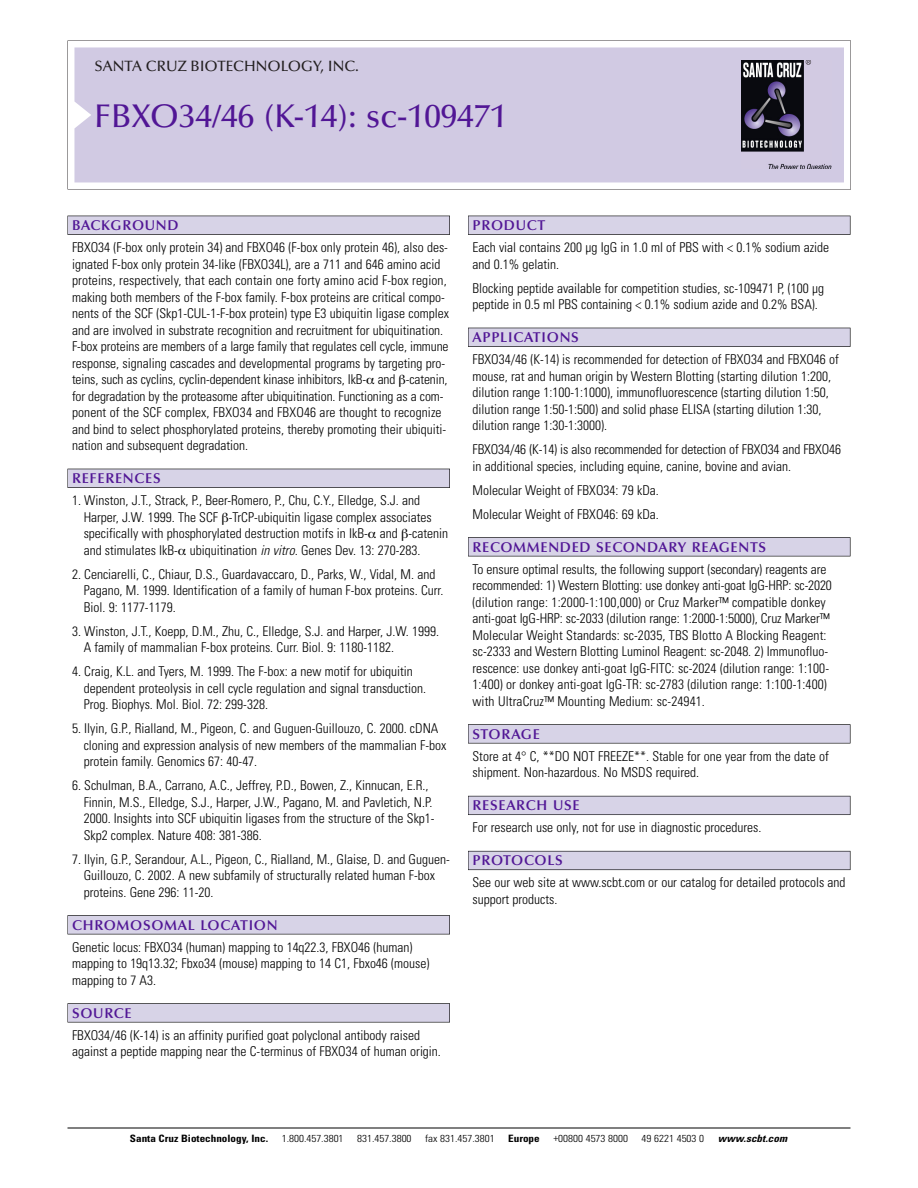
<style>
.page{position:relative;width:918px;height:1188px;background:#fff}
.page>*{position:absolute;margin:0;border:0;box-sizing:border-box;transform-origin:0 0}
.t1{font:500 33px "Optima";color:#511695}
.t2{font:500 15px "Optima";color:#231f20}
.t3{font:600 14.25px "Optima";letter-spacing:.05em;color:#511695}
.t4{font:300 condensed 13.5px/16.5px "Univers";color:#000}
.t5{font:300 condensed 10.2px "Univers";color:#000;scale:1.1 1}
.t6{font:700 condensed 10.2px "Univers";color:#000;scale:1.1 1}
.t7{font:italic 700 condensed 10.2px "Univers";letter-spacing:.005em;color:#000;scale:1.1 1}
.s1{font-style:italic}
</style>
<div class="page">
<svg style="left:68px;top:40px;width:783px;height:149px"></svg>
<div style="left:74px;top:47px;width:770px;height:135px;background:#d1cae3"></div>
<img style="left:741px;top:60px;width:90px;height:108px">
<div style="left:68px;top:216px;width:382px;height:19px;background:#525155"></div>
<div style="left:68px;top:216px;width:381px;height:18px;background:#d7d3e7"></div>
<div style="left:68px;top:469px;width:382px;height:19px;background:#515055"></div>
<div style="left:68px;top:469px;width:381px;height:18px;background:#d7d3e7"></div>
<div style="left:68px;top:915px;width:382px;height:19px;background:#545357"></div>
<div style="left:68px;top:916px;width:381px;height:18px;background:#d7d3e7"></div>
<div style="left:68px;top:1003px;width:382px;height:19px;background:#575759"></div>
<div style="left:68px;top:1004px;width:381px;height:18px;background:#d7d3e7"></div>
<div style="left:468px;top:216px;width:382px;height:19px;background:#525155"></div>
<div style="left:468px;top:216px;width:382px;height:18px;background:#d7d3e7"></div>
<div style="left:468px;top:328px;width:382px;height:19px;background:#515055"></div>
<div style="left:468px;top:328px;width:382px;height:18px;background:#d7d3e7"></div>
<div style="left:468px;top:537px;width:382px;height:19px;background:#545357"></div>
<div style="left:468px;top:538px;width:382px;height:18px;background:#d7d3e7"></div>
<div style="left:468px;top:724px;width:382px;height:19px;background:#575759"></div>
<div style="left:468px;top:725px;width:382px;height:18px;background:#d7d3e7"></div>
<div style="left:468px;top:796px;width:382px;height:19px;background:#5b5a62"></div>
<div style="left:468px;top:796px;width:382px;height:18px;background:#d7d3e7"></div>
<div style="left:468px;top:851px;width:382px;height:19px;background:#66646e"></div>
<div style="left:468px;top:851px;width:382px;height:18px;background:#d7d3e7"></div>
<hr style="left:68px;top:1128px;width:782px;height:1px;background:#000">
<p class="t2" style="left:94px;top:61px;width:266px">SANTA CRUZ BIOTECHNOLOGY, INC.</p>
<h1 class="t1" style="left:94px;top:103px;width:414px">FBXO34/46 (K-14): sc-109471</h1>
<p class="t3" style="left:72px;top:219px;width:108px">BACKGROUND</p>
<p class="t4" style="left:72px;top:240px;width:378px">FBXO34 (F-box only protein 34) and FBXO46 (F-box only protein 46), also des&shy;ignated F-box only protein 34-like (FBXO34L), are a 711 and 646 amino acid proteins, respectively, that each contain one forty amino acid F-box region, making both members of the F-box family. F-box proteins are critical compo&shy;nents of the SCF (Skp1-CUL-1-F-box protein) type E3 ubiquitin ligase complex and are involved in substrate recognition and recruitment for ubiquitination.<br>F-box proteins are members of a large family that regulates cell cycle, immune response, signaling cascades and developmental programs by targeting pro&shy;teins, such as cyclins, cyclin-dependent kinase inhibitors, IkB- and -catenin, for degradation by the proteasome after ubiquitination. Functioning as a com&shy;ponent of the SCF complex, FBXO34 and FBXO46 are thought to recognize and bind to select phosphorylated proteins, thereby promoting their ubiquiti&shy;nation and subsequent degradation.</p>
<p class="t3" style="left:72px;top:473px;width:90px">REFERENCES</p>
<p class="t4" style="left:84px;top:493px;width:366px;text-indent:-12px">1. Winston, J.T., Strack, P., Beer-Romero, P., Chu, C.Y., Elledge, S.J. and Harper, J.W. 1999. The SCF -TrCP-ubiquitin ligase complex associates specifically with phosphorylated destruction motifs in IkB- and -catenin and stimulates IkB- ubiquitination <span class="s1">in vitro.</span> Genes Dev. 13: 270-283.</p>
<p class="t4" style="left:84px;top:567px;width:361px;text-indent:-12px">2. Cenciarelli, C., Chiaur, D.S., Guardavaccaro, D., Parks, W., Vidal, M. and<br>Pagano, M. 1999. Identification of a family of human F-box proteins. Curr.<br>Biol. 9: 1177-1179.</p>
<p class="t4" style="left:84px;top:624px;width:357px;text-indent:-12px">3. Winston, J.T., Koepp, D.M., Zhu, C., Elledge, S.J. and Harper, J.W. 1999.<br>A family of mammalian F-box proteins. Curr. Biol. 9: 1180-1182.</p>
<p class="t4" style="left:84px;top:664px;width:344px;text-indent:-12px">4. Craig, K.L. and Tyers, M. 1999. The F-box: a new motif for ubiquitin dependent proteolysis in cell cycle regulation and signal transduction.<br>Prog. Biophys. Mol. Biol. 72: 299-328.</p>
<p class="t4" style="left:84px;top:721px;width:364px;text-indent:-12px">5. Ilyin, G.P., Rialland, M., Pigeon, C. and Guguen-Guillouzo, C. 2000. cDNA cloning and expression analysis of new members of the mammalian F-box protein family. Genomics 67: 40-47.</p>
<p class="t4" style="left:84px;top:778px;width:352px;text-indent:-12px">6. Schulman, B.A., Carrano, A.C., Jeffrey, P.D., Bowen, Z., Kinnucan, E.R., Finnin, M.S., Elledge, S.J., Harper, J.W., Pagano, M. and Pavletich, N.P.<br>2000. Insights into SCF ubiquitin ligases from the structure of the Skp1- Skp2 complex. Nature 408: 381-386.</p>
<p class="t4" style="left:84px;top:852px;width:368px;text-indent:-12px">7. Ilyin, G.P., Serandour, A.L., Pigeon, C., Rialland, M., Glaise, D. and Guguen-<br>Guillouzo, C. 2002. A new subfamily of structurally related human F-box proteins. Gene 296: 11-20.</p>
<p class="t3" style="left:72px;top:919px;width:207px">CHROMOSOMAL LOCATION</p>
<p class="t4" style="left:72px;top:940px;width:359px">Genetic locus: FBXO34 (human) mapping to 14q22.3, FBXO46 (human) mapping to 19q13.32; Fbxo34 (mouse) mapping to 14 C1, Fbxo46 (mouse) mapping to 7 A3.</p>
<p class="t3" style="left:72px;top:1007px;width:61px">SOURCE</p>
<p class="t4" style="left:72px;top:1028px;width:370px">FBXO34/46 (K-14) is an affinity purified goat polyclonal antibody raised against a peptide mapping near the C-terminus of FBXO34 of human origin.</p>
<p class="t3" style="left:473px;top:219px;width:74px">PRODUCT</p>
<p class="t4" style="left:473px;top:240px;width:358px">Each vial contains 200 µg IgG in 1.0 ml of PBS with &lt; 0.1% sodium azide and 0.1% gelatin.</p>
<p class="t4" style="left:473px;top:281px;width:353px">Blocking peptide available for competition studies, sc-109471 P, (100 µg peptide in 0.5 ml PBS containing &lt; 0.1% sodium azide and 0.2% BSA).</p>
<p class="t3" style="left:473px;top:332px;width:108px">APPLICATIONS</p>
<p class="t4" style="left:473px;top:352px;width:368px">FBXO34/46 (K-14) is recommended for detection of FBXO34 and FBXO46 of mouse, rat and human origin by Western Blotting (starting dilution 1:200, dilution range 1:100-1:1000), immunofluorescence (starting dilution 1:50, dilution range 1:50-1:500) and solid phase ELISA (starting dilution 1:30, dilution range 1:30-1:3000).</p>
<p class="t4" style="left:473px;top:442px;width:370px">FBXO34/46 (K-14) is also recommended for detection of FBXO34 and FBXO46 in additional species, including equine, canine, bovine and avian.</p>
<p class="t4" style="left:473px;top:479px;width:188px;line-height:24px">Molecular Weight of FBXO34: 79 kDa.<br>Molecular Weight of FBXO46: 69 kDa.</p>
<p class="t3" style="left:473px;top:541px;width:295px">RECOMMENDED SECONDARY REAGENTS</p>
<p class="t4" style="left:473px;top:562px;width:361px">To ensure optimal results, the following support (secondary) reagents are recommended: 1) Western Blotting: use donkey anti-goat IgG-HRP: sc-2020 (dilution range: 1:2000-1:100,000) or Cruz Marker™ compatible donkey anti-goat IgG-HRP: sc-2033 (dilution range: 1:2000-1:5000), Cruz Marker™ Molecular Weight Standards: sc-2035, TBS Blotto A Blocking Reagent: sc-2333 and Western Blotting Luminol Reagent: sc-2048. 2) Immunofluo&shy;rescence: use donkey anti-goat IgG-FITC: sc-2024 (dilution range: 1:100- 1:400) or donkey anti-goat IgG-TR: sc-2783 (dilution range: 1:100-1:400) with UltraCruz™ Mounting Medium: sc-24941.</p>
<p class="t3" style="left:473px;top:728px;width:69px">STORAGE</p>
<p class="t4" style="left:473px;top:749px;width:358px">Store at 4° C, **DO NOT FREEZE**. Stable for one year from the date of shipment. Non-hazardous. No MSDS required.</p>
<p class="t3" style="left:473px;top:800px;width:109px">RESEARCH USE</p>
<p class="t4" style="left:473px;top:820px;width:290px">For research use only, not for use in diagnostic procedures.</p>
<p class="t3" style="left:473px;top:855px;width:92px">PROTOCOLS</p>
<p class="t4" style="left:473px;top:875px;width:375px">See our web site at www.scbt.com or our catalog for detailed protocols and support products.</p>
<p class="t6" style="left:130px;top:1135px;width:127px">Santa Cruz Biotechnology, Inc.</p>
<p class="t5" style="left:282px;top:1135px;width:58px">1.800.457.3801</p>
<p class="t5" style="left:357px;top:1135px;width:51px">831.457.3800</p>
<p class="t5" style="left:425px;top:1135px;width:65px">fax 831.457.3801</p>
<p class="t6" style="left:508px;top:1135px;width:30px">Europe</p>
<p class="t5" style="left:553px;top:1135px;width:69px">+00800 4573 8000</p>
<p class="t5" style="left:642px;top:1135px;width:58px">49 6221 4503 0</p>
<p class="t7" style="left:718px;top:1135px;width:64px">www.scbt.com</p>
</div>
